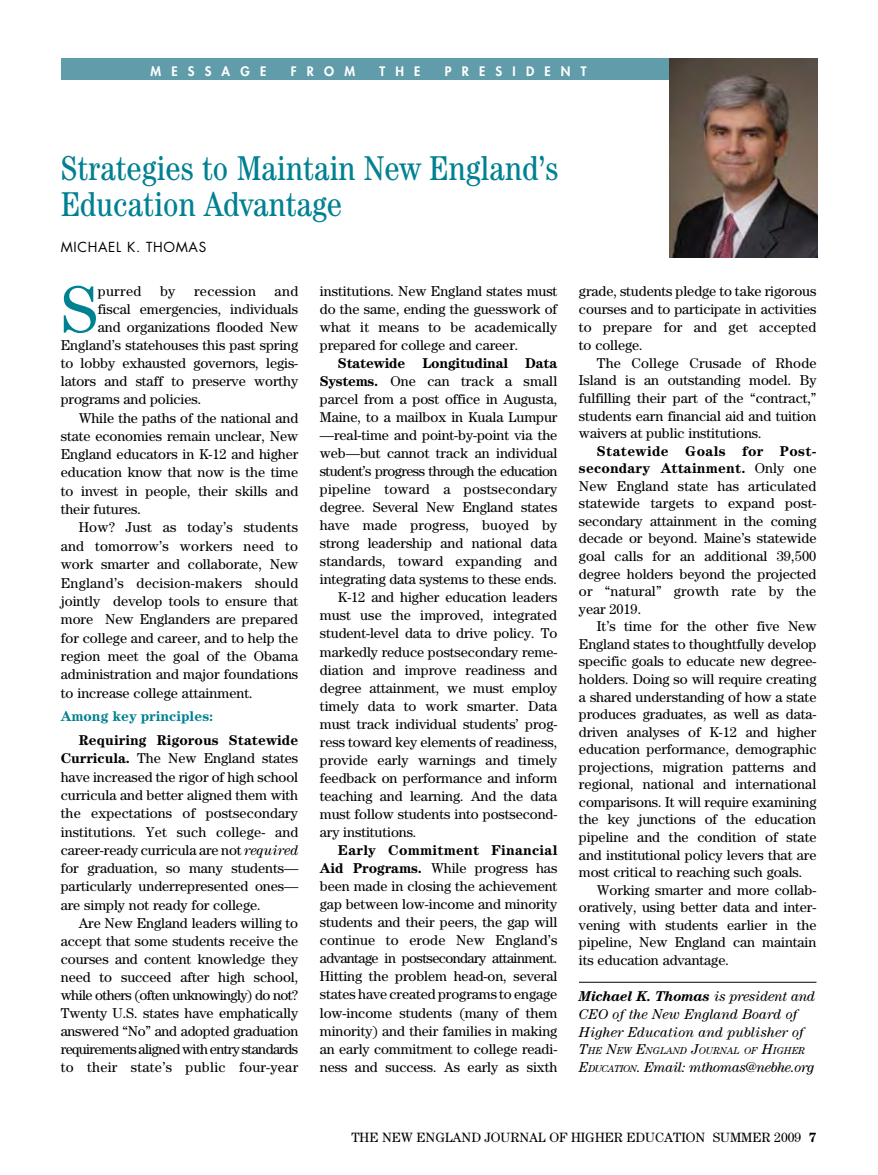
<style>
.page{position:relative;width:878px;height:1175px;background:#fff}
.page>*{position:absolute;margin:0;border:0;box-sizing:border-box;transform-origin:0 0}
.t1{font:66.6px "Century";color:#008192}
.t2{font:condensed 34.5px/36px "Century";color:#008192}
.t3{font:14.25px/18px "Century";letter-spacing:-.005em;color:#000;text-align:justify}
.t4{font:14.25px "Century";letter-spacing:.015em;color:#000}
.t5{font:italic 14.25px/17.9px "Century";color:#000}
.t6{font:14.25px "Century";letter-spacing:-.04em;color:#000}
.t7{font:italic 14.25px "Century";letter-spacing:-.03em;color:#000}
.t8{font:700 14.25px "Century";letter-spacing:-.015em;color:#000}
.t9{font:700 14.25px "Century";color:#008192}
.t10{font:14.25px "Century";letter-spacing:.025em;color:#000}
.t11{font:13.5px "Century";color:#000}
.t12{font:13.5px "Futura";letter-spacing:.05em;color:#000}
.t13{font:800 12.75px "Futura";letter-spacing:.8em;color:#fff}
.t14{font:italic 10.05px "Century";color:#000}
.s1{font-weight:700}
.s2{font-style:italic}
.s3{font-size:14.25px}
.s4{font-style:inherit}
.s5{font-size:10.05px}
</style>
<div class="page">
<hr style="left:579px;top:981px;width:237px;height:1px;background:#000">
<div style="left:61px;top:58px;width:610px;height:22px;background:#609ca9"></div>
<img style="left:669px;top:58px;width:148px;height:199px">
<p class="t13" style="left:150px;top:62px;width:117px">MESSAGE</p>
<p class="t13" style="left:291px;top:62px;width:66px">FROM</p>
<p class="t13" style="left:379px;top:62px;width:42px">THE</p>
<p class="t13" style="left:445px;top:62px;width:143px">PRESIDENT</p>
<h2 class="t2" style="left:61px;top:150px;width:499px">Strategies to Maintain New England’s<br>Education Advantage</h2>
<p class="t12" style="left:61px;top:237px;width:147px">MICHAEL K. THOMAS</p>
<h1 class="t1" style="left:61px;top:270px;width:39px">S</h1>
<p class="t3" style="left:98px;top:282px;width:45px">purred</p>
<p class="t3" style="left:160px;top:282px;width:17px">by</p>
<p class="t10" style="left:194px;top:283px;width:64px">recession</p>
<p class="t3" style="left:274px;top:282px;width:25px">and</p>
<p class="t3" style="left:98px;top:300px;width:202px">fiscal emergencies, individuals</p>
<p class="t3" style="left:98px;top:318px;width:202px">and organizations flooded New</p>
<p class="t3" style="left:61px;top:336px;width:239px">England’s statehouses this past spring</p>
<p class="t3" style="left:61px;top:354px;width:239px">to lobby exhausted governors, legis-</p>
<p class="t3" style="left:61px;top:372px;width:239px">lators and staff to preserve worthy</p>
<p class="t3" style="left:61px;top:390px;width:142px">programs and policies.</p>
<p class="t3" style="left:79px;top:408px;width:221px">While the paths of the national and</p>
<p class="t3" style="left:61px;top:427px;width:239px">state economies remain unclear, New</p>
<p class="t3" style="left:61px;top:445px;width:239px">England educators in K-12 and higher</p>
<p class="t3" style="left:61px;top:463px;width:239px">education know that now is the time</p>
<p class="t3" style="left:61px;top:481px;width:239px">to invest in people, their skills and</p>
<p class="t3" style="left:61px;top:500px;width:82px">their futures.</p>
<p class="t4" style="left:79px;top:519px;width:221px">How? Just as today’s students</p>
<p class="t4" style="left:61px;top:537px;width:239px">and tomorrow’s workers need to</p>
<p class="t3" style="left:61px;top:555px;width:239px">work smarter and collaborate, New</p>
<p class="t4" style="left:61px;top:574px;width:239px">England’s decision-makers should</p>
<p class="t3" style="left:61px;top:592px;width:239px">jointly develop tools to ensure that</p>
<p class="t3" style="left:61px;top:610px;width:239px">more New Englanders are prepared</p>
<p class="t3" style="left:61px;top:628px;width:239px">for college and career, and to help the</p>
<p class="t3" style="left:61px;top:647px;width:239px">region meet the goal of the Obama</p>
<p class="t3" style="left:61px;top:665px;width:239px">administration and major foundations</p>
<p class="t3" style="left:61px;top:683px;width:193px">to increase college attainment.</p>
<p class="t9" style="left:61px;top:708px;width:154px">Among key principles:</p>
<p class="t3" style="left:61px;top:730px;width:239px;text-indent:18px"><span class="s1">Requiring Rigorous Statewide Curricula.</span> The New England states have increased the rigor of high school curricula and better aligned them with the expectations of postsecondary institutions. Yet such college- and career-ready curricula are not <span class="s2">required </span>for graduation, so many students— particularly underrepresented ones— are simply not ready for college.</p>
<p class="t3" style="left:61px;top:913px;width:239px;text-indent:18px">Are New England leaders willing to accept that some students receive the courses and content knowledge they need to succeed after high school, while others (often unknowingly) do not?<br>Twenty U.S. states have emphatically answered “No” and adopted graduation requirements aligned with entry standards to their state’s public four-year</p>
<p class="t3" style="left:320px;top:282px;width:239px">institutions. New England states must do the same, ending the guesswork of what it means to be academically prepared for college and career.</p>
<p class="t8" style="left:338px;top:355px;width:221px">Statewide Longitudinal Data</p>
<p class="t3" style="left:320px;top:372px;width:239px"><span class="s1">Systems.</span> One can track a small</p>
<p class="t3" style="left:320px;top:390px;width:239px">parcel from a post office in Augusta,</p>
<p class="t3" style="left:320px;top:408px;width:239px">Maine, to a mailbox in Kuala Lumpur</p>
<p class="t3" style="left:320px;top:426px;width:239px">—real-time and point-by-point via the</p>
<p class="t3" style="left:320px;top:444px;width:239px">web—but cannot track an individual</p>
<p class="t6" style="left:320px;top:463px;width:239px">student’s progress through the education</p>
<p class="t4" style="left:320px;top:481px;width:239px">pipeline toward a postsecondary</p>
<p class="t3" style="left:320px;top:498px;width:239px">degree. Several New England states</p>
<p class="t3" style="left:320px;top:516px;width:239px">have made progress, buoyed by</p>
<p class="t3" style="left:320px;top:534px;width:239px">strong leadership and national data</p>
<p class="t3" style="left:320px;top:552px;width:239px">standards, toward expanding and</p>
<p class="t3" style="left:320px;top:570px;width:239px">integrating data systems to these ends.</p>
<p class="t3" style="left:338px;top:588px;width:221px">K-12 and higher education leaders</p>
<p class="t3" style="left:320px;top:606px;width:239px">must use the improved, integrated</p>
<p class="t3" style="left:320px;top:624px;width:239px">student-level data to drive policy. To</p>
<p class="t3" style="left:320px;top:642px;width:239px">markedly reduce postsecondary reme-</p>
<p class="t3" style="left:320px;top:660px;width:239px">diation and improve readiness and</p>
<p class="t3" style="left:320px;top:678px;width:239px">degree attainment, we must employ</p>
<p class="t3" style="left:320px;top:696px;width:239px">timely data to work smarter. Data</p>
<p class="t3" style="left:320px;top:714px;width:239px">must track individual students’ prog-</p>
<p class="t3" style="left:320px;top:733px;width:239px">ress toward key elements of readiness,</p>
<p class="t3" style="left:320px;top:751px;width:239px">provide early warnings and timely</p>
<p class="t3" style="left:320px;top:769px;width:239px">feedback on performance and inform</p>
<p class="t3" style="left:320px;top:787px;width:239px">teaching and learning. And the data</p>
<p class="t3" style="left:320px;top:805px;width:239px">must follow students into postsecond-</p>
<p class="t3" style="left:320px;top:823px;width:98px">ary institutions.</p>
<p class="t3" style="left:320px;top:841px;width:239px;text-indent:18px"><span class="s1">Early Commitment Financial Aid Programs.</span> While progress has been made in closing the achievement gap between low-income and minority students and their peers, the gap will continue to erode New England’s advantage in postsecondary attainment.<br>Hitting the problem head-on, several states have created programs to engage low-income students (many of them minority) and their families in making an early commitment to college readi&shy;ness and success. As early as sixth</p>
<p class="t3" style="left:579px;top:282px;width:239px">grade, students pledge to take rigorous courses and to participate in activities to prepare for and get accepted to college.</p>
<p class="t3" style="left:579px;top:354px;width:239px;line-height:17.5px;text-indent:18px">The College Crusade of Rhode Island is an outstanding model. By fulfilling their part of the “contract,” students earn financial aid and tuition waivers at public institutions.</p>
<p class="t3" style="left:579px;top:442px;width:239px;line-height:17.5px;text-indent:18px"><span class="s1">Statewide Goals for Post&shy;secondary Attainment.</span> Only one New England state has articulated statewide targets to expand post&shy;secondary attainment in the coming decade or beyond. Maine’s statewide goal calls for an additional 39,500 degree holders beyond the projected or “natural” growth rate by the year 2019.</p>
<p class="t3" style="left:597px;top:617px;width:221px">It’s time for the other five New</p>
<p class="t3" style="left:579px;top:634px;width:239px">England states to thoughtfully develop</p>
<p class="t3" style="left:579px;top:652px;width:239px">specific goals to educate new degree-</p>
<p class="t3" style="left:579px;top:670px;width:239px">holders. Doing so will require creating</p>
<p class="t3" style="left:579px;top:687px;width:239px">a shared understanding of how a state</p>
<p class="t3" style="left:579px;top:705px;width:239px">produces graduates, as well as data-</p>
<p class="t3" style="left:579px;top:722px;width:239px">driven analyses of K-12 and higher</p>
<p class="t3" style="left:579px;top:740px;width:239px">education performance, demographic</p>
<p class="t3" style="left:579px;top:757px;width:239px">projections, migration patterns and</p>
<p class="t3" style="left:579px;top:775px;width:239px">regional, national and international</p>
<p class="t3" style="left:579px;top:792px;width:239px">comparisons. It will require examining</p>
<p class="t3" style="left:579px;top:810px;width:239px">the key junctions of the education</p>
<p class="t3" style="left:579px;top:828px;width:239px">pipeline and the condition of state</p>
<p class="t3" style="left:579px;top:845px;width:239px">and institutional policy levers that are</p>
<p class="t3" style="left:579px;top:863px;width:225px">most critical to reaching such goals.</p>
<p class="t3" style="left:597px;top:880px;width:221px">Working smarter and more collab-</p>
<p class="t3" style="left:579px;top:898px;width:239px">oratively, using better data and inter-</p>
<p class="t3" style="left:579px;top:915px;width:239px">vening with students earlier in the</p>
<p class="t3" style="left:579px;top:933px;width:239px">pipeline, New England can maintain</p>
<p class="t3" style="left:579px;top:950px;width:151px">its education advantage.</p>
<p class="t5" style="left:579px;top:986px;width:238px"><span class="s1">Michael K. Thomas</span> is president and<br>CEO of the New England Board of<br>Higher Education and publisher of</p>
<p class="t14" style="left:579px;top:1045px;width:227px"><span class="s3">T</span>HE <span class="s3">N</span>EW <span class="s3">E</span>NGLAND <span class="s3">J</span>OURNAL OF <span class="s3">H</span>IGHER</p>
<p class="t7" style="left:579px;top:1059px;width:237px"><span class="s4">E</span><span class="s5">DUCATION</span>. Email: mthomas@nebhe.org</p>
<p class="t11" style="left:351px;top:1129px;width:466px">THE NEW ENGLAND JOURNAL OF HIGHER EDUCATION SUMMER 2009 <span class="s1">7</span></p>
</div>
